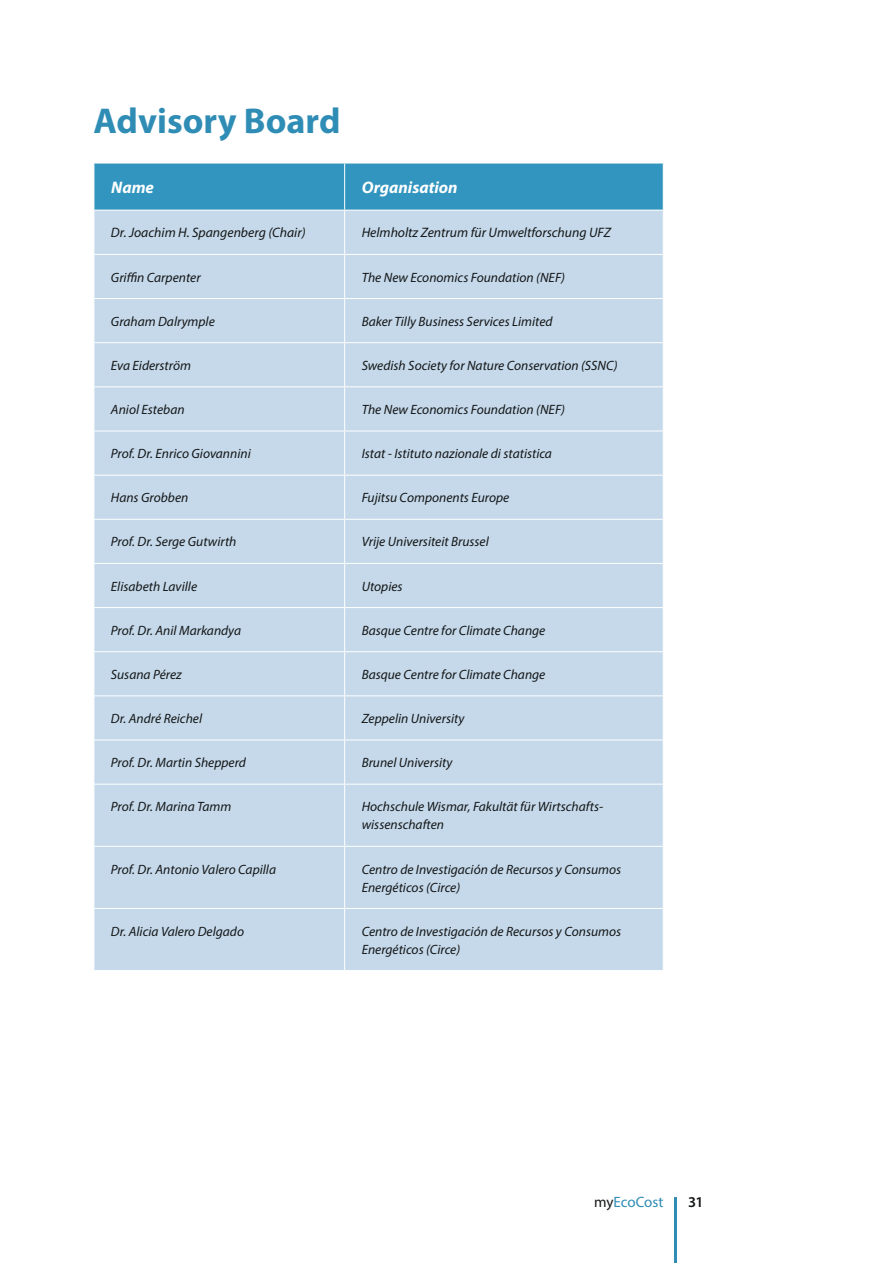
<style>
.page{position:relative;width:893px;height:1263px;background:#fff}
.page>*{position:absolute;margin:0;border:0;box-sizing:border-box;transform-origin:0 0}
.t1{font:700 36px "Myriad Pro";color:#2f8db5}
.t2{font:italic 700 16.8px "Myriad Pro";color:#fff}
.t3{font:15px "Myriad Pro";color:#2f8db5}
.t4{font:600 15px "Myriad Pro";color:#141617}
.t5{font:italic 13.65px "Myriad Pro";color:#141617}
.t6{font:italic 13.5px/18px "Myriad Pro";color:#141617}
.s1{color:#141617}
</style>
<div class="page">
<hr style="left:674px;top:1197px;width:3px;height:66px;background:#2f8db5">
<div style="left:95px;top:164px;width:568px;height:46px;background:#3295bf"></div>
<div style="left:95px;top:211px;width:568px;height:759px;background:#c5d9ea"></div>
<hr style="left:344px;top:163px;width:1px;height:47px;background:#fff">
<hr style="left:344px;top:210px;width:1px;height:44px;background:#fff">
<hr style="left:94px;top:254px;width:251px;height:1px;background:#fff">
<hr style="left:345px;top:254px;width:319px;height:1px;background:#fff">
<hr style="left:344px;top:255px;width:1px;height:43px;background:#fff">
<hr style="left:94px;top:298px;width:251px;height:1px;background:#fff">
<hr style="left:345px;top:298px;width:319px;height:1px;background:#fff">
<hr style="left:344px;top:299px;width:1px;height:43px;background:#fff">
<hr style="left:94px;top:342px;width:251px;height:1px;background:#fff">
<hr style="left:345px;top:342px;width:319px;height:1px;background:#fff">
<hr style="left:344px;top:343px;width:1px;height:43px;background:#fff">
<hr style="left:94px;top:386px;width:251px;height:1px;background:#fff">
<hr style="left:345px;top:386px;width:319px;height:1px;background:#fff">
<hr style="left:344px;top:387px;width:1px;height:44px;background:#fff">
<hr style="left:94px;top:431px;width:251px;height:1px;background:#fff">
<hr style="left:345px;top:431px;width:319px;height:1px;background:#fff">
<hr style="left:344px;top:431px;width:1px;height:44px;background:#fff">
<hr style="left:94px;top:475px;width:251px;height:1px;background:#fff">
<hr style="left:345px;top:475px;width:319px;height:1px;background:#fff">
<hr style="left:344px;top:475px;width:1px;height:44px;background:#fff">
<hr style="left:94px;top:519px;width:251px;height:1px;background:#fff">
<hr style="left:345px;top:519px;width:319px;height:1px;background:#fff">
<hr style="left:344px;top:520px;width:1px;height:43px;background:#fff">
<hr style="left:94px;top:563px;width:251px;height:1px;background:#fff">
<hr style="left:345px;top:563px;width:319px;height:1px;background:#fff">
<hr style="left:344px;top:564px;width:1px;height:43px;background:#fff">
<hr style="left:94px;top:607px;width:251px;height:1px;background:#fff">
<hr style="left:345px;top:607px;width:319px;height:1px;background:#fff">
<hr style="left:344px;top:608px;width:1px;height:43px;background:#fff">
<hr style="left:94px;top:651px;width:251px;height:1px;background:#fff">
<hr style="left:345px;top:651px;width:319px;height:1px;background:#fff">
<hr style="left:344px;top:652px;width:1px;height:43px;background:#fff">
<hr style="left:94px;top:695px;width:251px;height:1px;background:#fff">
<hr style="left:345px;top:695px;width:319px;height:1px;background:#fff">
<hr style="left:344px;top:696px;width:1px;height:44px;background:#fff">
<hr style="left:94px;top:740px;width:251px;height:1px;background:#fff">
<hr style="left:345px;top:740px;width:319px;height:1px;background:#fff">
<hr style="left:344px;top:740px;width:1px;height:44px;background:#fff">
<hr style="left:94px;top:784px;width:251px;height:1px;background:#fff">
<hr style="left:345px;top:784px;width:319px;height:1px;background:#fff">
<hr style="left:344px;top:784px;width:1px;height:62px;background:#fff">
<hr style="left:94px;top:846px;width:251px;height:1px;background:#fff">
<hr style="left:345px;top:846px;width:319px;height:1px;background:#fff">
<hr style="left:344px;top:847px;width:1px;height:61px;background:#fff">
<hr style="left:94px;top:908px;width:251px;height:1px;background:#fff">
<hr style="left:345px;top:908px;width:319px;height:1px;background:#fff">
<hr style="left:344px;top:909px;width:1px;height:61px;background:#fff">
<h1 class="t1" style="left:94px;top:98px;width:248px">Advisory Board</h1>
<p class="t2" style="left:111px;top:176px;width:44px">Name</p>
<p class="t2" style="left:362px;top:176px;width:97px">Organisation</p>
<p class="t5" style="left:111px;top:224px;width:196px">Dr. Joachim H. Spangenberg (Chair)</p>
<p class="t5" style="left:362px;top:224px;width:251px">Helmholtz Zentrum für Umweltforschung UFZ</p>
<p class="t6" style="left:111px;top:268px;width:91px">Griffin Carpenter</p>
<p class="t6" style="left:362px;top:268px;width:205px">The New Economics Foundation (NEF)</p>
<p class="t6" style="left:111px;top:312px;width:105px">Graham Dalrymple</p>
<p class="t6" style="left:362px;top:312px;width:192px">Baker Tilly Business Services Limited</p>
<p class="t6" style="left:111px;top:356px;width:82px">Eva Eiderström</p>
<p class="t6" style="left:362px;top:356px;width:258px">Swedish Society for Nature Conservation (SSNC)</p>
<p class="t6" style="left:111px;top:400px;width:75px">Aniol Esteban</p>
<p class="t6" style="left:362px;top:400px;width:205px">The New Economics Foundation (NEF)</p>
<p class="t6" style="left:111px;top:444px;width:141px">Prof. Dr. Enrico Giovannini</p>
<p class="t6" style="left:362px;top:444px;width:192px">Istat - Istituto nazionale di statistica</p>
<p class="t6" style="left:111px;top:488px;width:79px">Hans Grobben</p>
<p class="t6" style="left:362px;top:488px;width:149px">Fujitsu Components Europe</p>
<p class="t6" style="left:111px;top:533px;width:127px">Prof. Dr. Serge Gutwirth</p>
<p class="t6" style="left:362px;top:533px;width:129px">Vrije Universiteit Brussel</p>
<p class="t6" style="left:111px;top:577px;width:88px">Elisabeth Laville</p>
<p class="t6" style="left:362px;top:577px;width:42px">Utopies</p>
<p class="t6" style="left:111px;top:621px;width:132px">Prof. Dr. Anil Markandya</p>
<p class="t6" style="left:362px;top:621px;width:185px">Basque Centre for Climate Change</p>
<p class="t6" style="left:111px;top:665px;width:72px">Susana Pérez</p>
<p class="t6" style="left:362px;top:665px;width:185px">Basque Centre for Climate Change</p>
<p class="t6" style="left:111px;top:709px;width:93px">Dr. André Reichel</p>
<p class="t6" style="left:362px;top:709px;width:104px">Zeppelin University</p>
<p class="t6" style="left:111px;top:753px;width:137px">Prof. Dr. Martin Shepperd</p>
<p class="t6" style="left:362px;top:753px;width:92px">Brunel University</p>
<p class="t6" style="left:111px;top:798px;width:122px">Prof. Dr. Marina Tamm</p>
<p class="t6" style="left:362px;top:798px;width:242px">Hochschule Wismar, Fakultät für Wirtschafts&shy;wissenschaften</p>
<p class="t6" style="left:111px;top:860px;width:167px">Prof. Dr. Antonio Valero Capilla</p>
<p class="t6" style="left:362px;top:860px;width:261px">Centro de Investigación de Recursos y Consumos<br>Energéticos (Circe)</p>
<p class="t6" style="left:111px;top:922px;width:135px">Dr. Alicia Valero Delgado</p>
<p class="t6" style="left:362px;top:922px;width:261px">Centro de Investigación de Recursos y Consumos<br>Energéticos (Circe)</p>
<p class="t3" style="left:594px;top:1193px;width:71px"><span class="s1">my</span>EcoCost</p>
<p class="t4" style="left:688px;top:1193px;width:17px">31</p>
</div>
